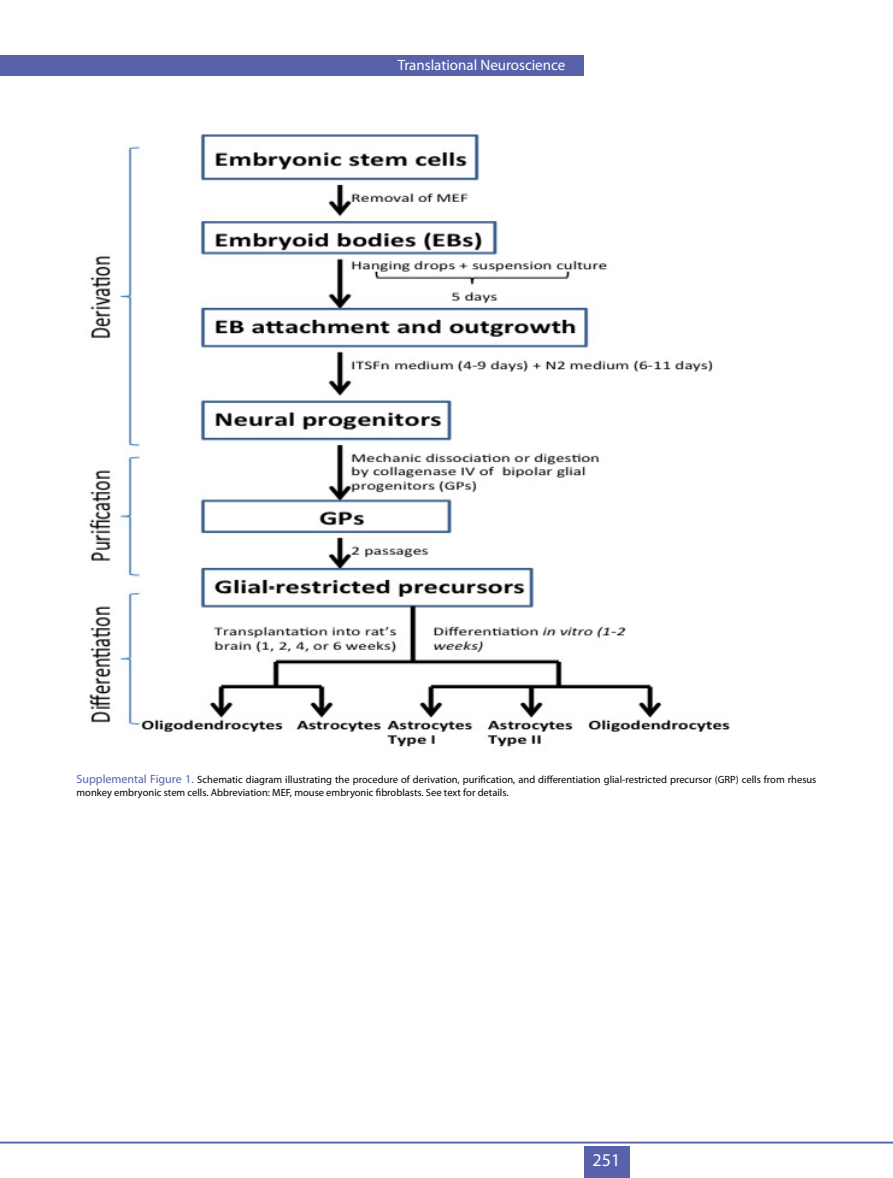
<style>
.page{position:relative;width:893px;height:1178px;background:#fff}
.page>*{position:absolute;margin:0;border:0;box-sizing:border-box;transform-origin:0 0}
.t1{font:18px "Myriad Pro";color:#fff}
.t2{font:15px "Myriad Pro";color:#fff}
.t3{font:10.5px/12.6px "Myriad Pro";color:#000}
.s1{font-size:12px;color:#5862aa}
</style>
<div class="page">
<div style="left:584px;top:1146px;width:45px;height:32px;background:#5862aa"></div>
<hr style="left:0;top:1142px;width:893px;height:1px;background:#5862aa">
<img style="left:89px;top:134px;width:641px;height:613px">
<div style="left:0;top:55px;width:584px;height:21px;background:#5862aa"></div>
<h2 class="t2" style="left:398px;top:56px;width:169px">Translational Neuroscience</h2>
<p class="t3" style="left:77px;top:773px;width:741px"><span class="s1">Supplemental Figure 1.</span> Schematic diagram illustrating the procedure of derivation, purification, and differentiation glial-restricted precursor (GRP) cells from rhesus monkey embryonic stem cells. Abbreviation: MEF, mouse embryonic fibroblasts. See text for details.</p>
<h1 class="t1" style="left:593px;top:1148px;width:29px">251</h1>
</div>
